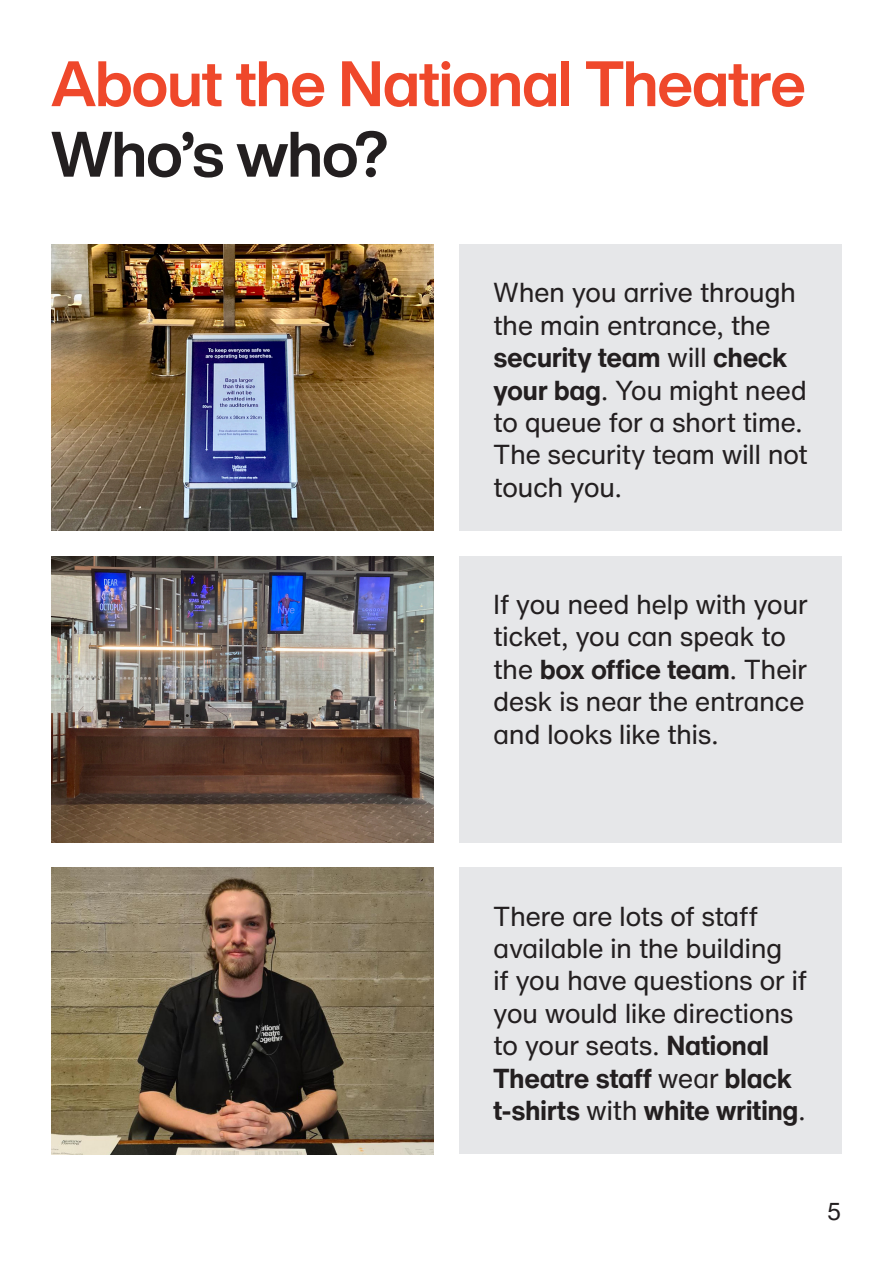
<style>
.page{position:relative;width:893px;height:1263px;background:#fff}
.page>*{position:absolute;margin:0;border:0;box-sizing:border-box;transform-origin:0 0}
.t1{font:700 63px/70.5px "Helvetica Now NT Display";letter-spacing:-.015em;color:#ef482b}
.Body_Lrg{font:27px/32.4px "Helvetica Now NT Text";letter-spacing:-.02em;color:#231f20}
.t2{font:24px "Helvetica Now NT Text";color:#231f20}
.s1{color:#231f20}
.s2{font-weight:700}
</style>
<div class="page">
<img style="left:51px;top:245px;width:383px;height:286px">
<img style="left:51px;top:556px;width:383px;height:286px">
<div style="left:459px;top:556px;width:383px;height:286px;background:#e6e7e9"></div>
<div style="left:459px;top:245px;width:383px;height:286px;background:#e6e7e9"></div>
<img style="left:51px;top:868px;width:383px;height:286px">
<div style="left:459px;top:868px;width:383px;height:286px;background:#e6e7e9"></div>
<h1 class="t1" style="left:51px;top:48px;width:756px">About the National Theatre<br><span class="s1">Who’s who?</span></h1>
<p class="Body_Lrg" style="left:493px;top:277px;width:316px">When you arrive through the main entrance, the <span class="s2">security team</span> will <span class="s2">check your bag</span>. You might need to queue for a short time.<br>The security team will not touch you.</p>
<p class="Body_Lrg" style="left:493px;top:588px;width:316px">If you need help with your ticket, you can speak to the <span class="s2">box office team</span>. Their desk is near the entrance and looks like this.</p>
<p class="Body_Lrg" style="left:493px;top:900px;width:315px">There are lots of staff available in the building<br>if you have questions or if you would like directions to your seats. <span class="s2">National<br>Theatre staff</span> wear <span class="s2">black t-shirts</span> with <span class="s2">white writing</span>.</p>
<p class="t2" style="left:827px;top:1196px;width:17px">5</p>
</div>
